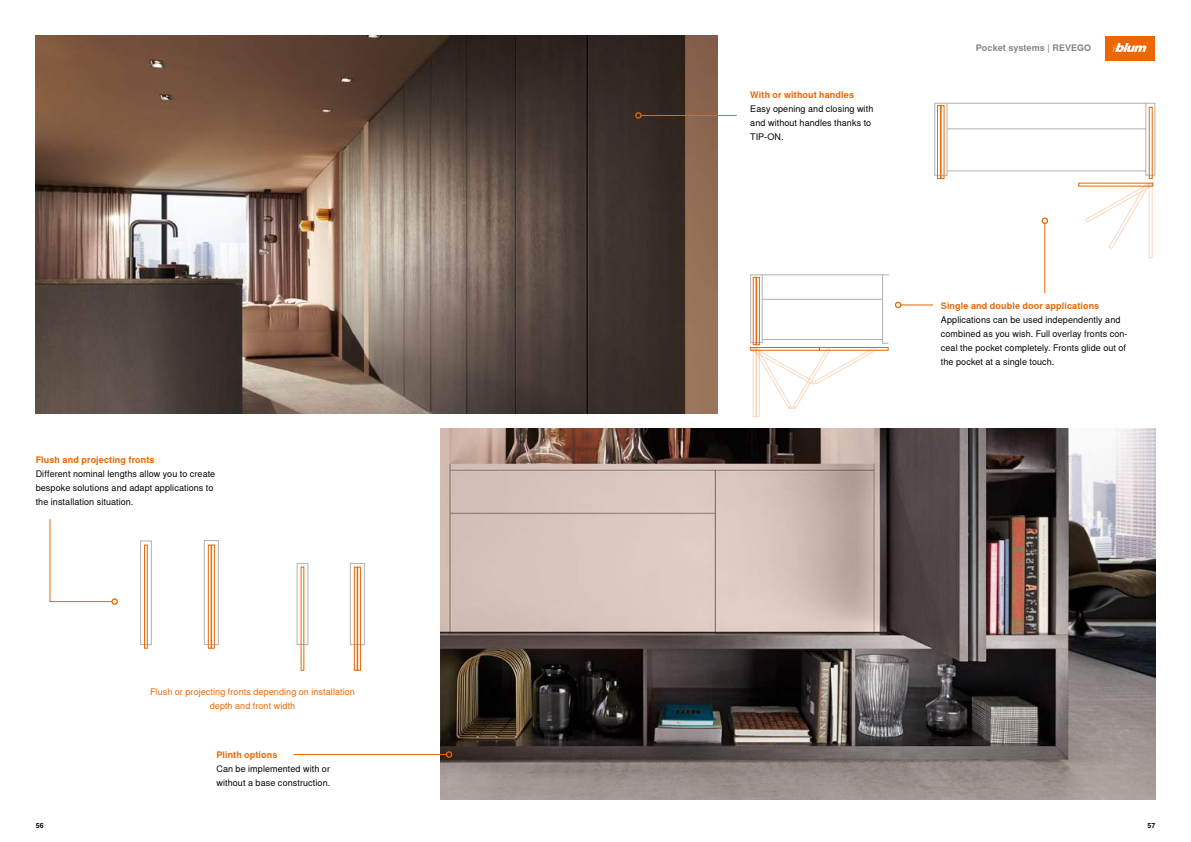
<style>
.page{position:relative;width:1191px;height:842px;background:#fff}
.page>*{position:absolute;margin:0;border:0;box-sizing:border-box;transform-origin:0 0}
.t1{font:9px/14px "Nimbus Sans Global";letter-spacing:.01em;color:#000}
.t2{font:700 9px "Nimbus Sans Global";letter-spacing:.01em;color:#ec6602}
.t3{font:9px/14px "Nimbus Sans Global";letter-spacing:.01em;color:#ec6602;text-align:center}
.t4{font:700 9px "Nimbus Sans Global";letter-spacing:.01em;color:#878786}
.t5{font:700 7px "Nimbus Sans Global";color:#000}
</style>
<div class="page">
<img style="left:36px;top:36px;width:681px;height:378px">
<img style="left:440px;top:428px;width:715px;height:372px">
<div style="left:1105px;top:36px;width:50px;height:25px;background:#ec6602"></div>
<svg style="left:1112px;top:43px;width:35px;height:9px"></svg>
<div style="left:140px;top:541px;width:12px;height:104px;border:1px solid #b1b2b3"></div>
<div style="left:204px;top:540px;width:15px;height:105px;border:1px solid #b1b2b3"></div>
<div style="left:208px;top:545px;width:3px;height:103px;border:1px solid #ec6602"></div>
<div style="left:144px;top:545px;width:4px;height:103px;border:1px solid #ec6602"></div>
<div style="left:211px;top:545px;width:4px;height:103px;border:1px solid #ec6602"></div>
<div style="left:297px;top:563px;width:11px;height:82px;border:1px solid #b1b2b3"></div>
<div style="left:350px;top:563px;width:15px;height:82px;border:1px solid #b1b2b3"></div>
<div style="left:354px;top:567px;width:3px;height:104px;border:1px solid #ec6602"></div>
<div style="left:357px;top:567px;width:4px;height:104px;border:1px solid #ec6602"></div>
<hr style="left:750px;top:274px;width:138px;height:1px;background:#b1b2b3">
<hr style="left:762px;top:299px;width:120px;height:1px;background:#b1b2b3">
<hr style="left:762px;top:339px;width:120px;height:1px;background:#b1b2b3">
<div style="left:750px;top:274px;width:12px;height:69px;border:1px solid #b1b2b3"></div>
<hr style="left:882px;top:275px;width:1px;height:69px;background:#b1b2b3">
<div style="left:756px;top:277px;width:3px;height:68px;border:1px solid #ec6602"></div>
<div style="left:819px;top:347px;width:69px;height:4px;border:1px solid #ec6602"></div>
<div style="left:750px;top:347px;width:69px;height:4px;border:1px solid #ec6602"></div>
<svg style="left:751px;top:347px;width:125px;height:62px"></svg>
<svg style="left:944px;top:103px;width:211px;height:73px"></svg>
<svg style="left:1085px;top:183px;width:67px;height:66px"></svg>
<div style="left:934px;top:103px;width:13px;height:73px;border:1px solid #b1b2b3"></div>
<div style="left:937px;top:105px;width:3px;height:74px;border:1px solid #ec6602"></div>
<div style="left:940px;top:105px;width:4px;height:74px;border:1px solid #ec6602"></div>
<hr style="left:641px;top:115px;width:95px;height:1px;background:#ec6602">
<div style="left:635px;top:112px;width:6px;height:7px;border:1px solid #ec6602;border-radius:50%"></div>
<svg style="left:49px;top:519px;width:62px;height:84px"></svg>
<div style="left:111px;top:598px;width:7px;height:7px;border:1px solid #ec6602;border-radius:50%"></div>
<hr style="left:1044px;top:223px;width:1px;height:70px;background:#ec6602">
<div style="left:1041px;top:217px;width:7px;height:7px;border:1px solid #ec6602;border-radius:50%"></div>
<hr style="left:900px;top:304px;width:33px;height:1px;background:#ec6602">
<svg style="left:895px;top:302px;width:6px;height:6px"></svg>
<hr style="left:293px;top:754px;width:153px;height:1px;background:#ec6602">
<div style="left:446px;top:751px;width:6px;height:7px;border:1px solid #ec6602;border-radius:50%"></div>
<p class="t2" style="left:36px;top:455px;width:120px">Flush and projecting fronts</p>
<p class="t1" style="left:36px;top:467px;width:181px">Different nominal lengths allow you to create bespoke solutions and adapt applications to the installation situation.</p>
<p class="t3" style="left:150px;top:684px;width:206px">Flush or projecting fronts depending on installation depth and front width</p>
<p class="t2" style="left:216px;top:749px;width:62px">Plinth options</p>
<p class="t1" style="left:216px;top:762px;width:115px">Can be implemented with or without a base construction.</p>
<p class="t2" style="left:750px;top:90px;width:105px">With or without handles</p>
<p class="t1" style="left:750px;top:102px;width:124px">Easy opening and closing with and without handles thanks to<br>TIP-ON.</p>
<p class="t4" style="left:976px;top:43px;width:117px">Pocket systems | REVEGO</p>
<p class="t2" style="left:941px;top:300px;width:160px">Single and double door applications</p>
<p class="t1" style="left:941px;top:313px;width:188px">Applications can be used independently and combined as you wish. Full overlay fronts con&shy;ceal the pocket completely. Fronts glide out of the pocket at a single touch.</p>
<p class="t5" style="left:36px;top:821px;width:10px">56</p>
<p class="t5" style="left:1147px;top:821px;width:9px">57</p>
</div>
